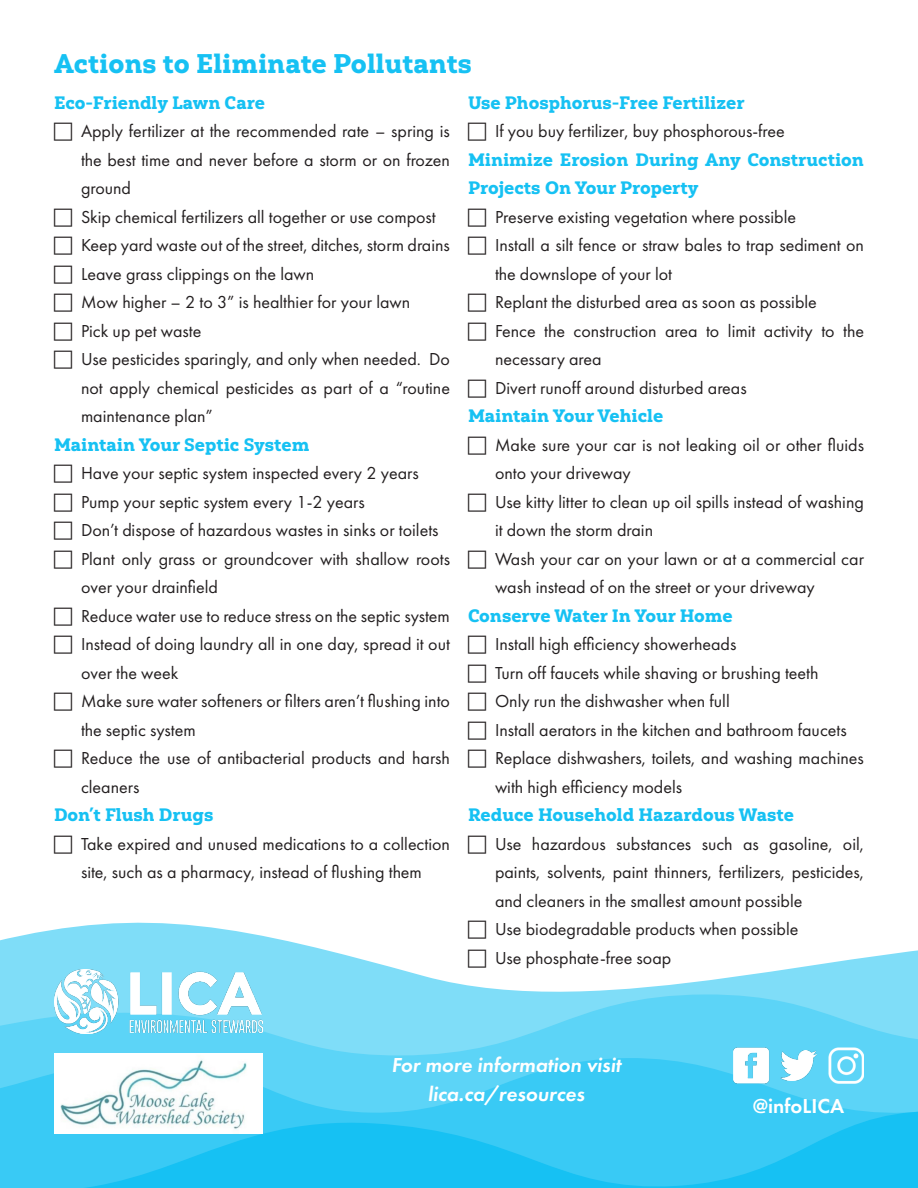
<style>
.page{position:relative;width:918px;height:1188px;background:#fff}
.page>*{position:absolute;margin:0;border:0;box-sizing:border-box;transform-origin:0 0}
.t1{font:27px "Yorkten Slab Nor Bla";color:#16c1f3}
.t2{font:italic 600 21px "Futura PT";color:#fff}
.t3{font:600 21px "Futura PT";color:#fff}
.t4{font:18px/28.5px "Futura PT";color:#231f20}
.t5{font:18px/28.5px "Yorkten Slab Nor Bla";color:#16c1f3}
</style>
<div class="page">
<svg style="left:0;top:922px;width:918px;height:66px"></svg>
<svg style="left:0;top:988px;width:918px;height:57px;background:#71d9f7"></svg>
<svg style="left:0;top:1045px;width:918px;height:63px;background:#52d1f6"></svg>
<svg style="left:0;top:1108px;width:918px;height:80px;background:#29c6f4"></svg>
<img style="left:54px;top:1054px;width:209px;height:80px">
<img style="left:54px;top:969px;width:209px;height:65px">
<img style="left:733px;top:1047px;width:36px;height:36px">
<img style="left:781px;top:1051px;width:36px;height:29px">
<img style="left:828px;top:1047px;width:36px;height:36px">
<svg style="left:468px;top:922px;width:18px;height:17px"></svg>
<svg style="left:468px;top:949px;width:18px;height:19px"></svg>
<p class="t1" style="left:54px;top:47px;width:419px">Actions to Eliminate Pollutants</p>
<p class="t5" style="left:54px;top:88px;width:212px">Eco-Friendly Lawn Care</p>
<p class="t4" style="left:81px;top:117px;width:371px;text-align:justify">Apply fertilizer at the recommended rate – spring is the best time and never before a storm or on frozen ground</p>
<p class="t4" style="left:81px;top:203px;width:356px">Skip chemical fertilizers all together or use compost</p>
<p class="t4" style="left:81px;top:231px;width:370px">Keep yard waste out of the street, ditches, storm drains</p>
<p class="t4" style="left:81px;top:260px;width:235px">Leave grass clippings on the lawn</p>
<p class="t4" style="left:81px;top:288px;width:331px">Mow higher – 2 to 3” is healthier for your lawn</p>
<p class="t4" style="left:81px;top:317px;width:122px">Pick up pet waste</p>
<p class="t4" style="left:81px;top:345px;width:371px;text-align:justify">Use pesticides sparingly, and only when needed. Do not apply chemical pesticides as part of a “routine maintenance plan”</p>
<p class="t5" style="left:54px;top:430px;width:257px">Maintain Your Septic System</p>
<p class="t4" style="left:81px;top:459px;width:339px">Have your septic system inspected every 2 years</p>
<p class="t4" style="left:81px;top:488px;width:285px">Pump your septic system every 1-2 years</p>
<p class="t4" style="left:81px;top:516px;width:359px">Don’t dispose of hazardous wastes in sinks or toilets</p>
<p class="t4" style="left:81px;top:545px;width:371px">Plant only grass or groundcover with shallow roots over your drainfield</p>
<p class="t4" style="left:81px;top:602px;width:370px">Reduce water use to reduce stress on the septic system</p>
<p class="t4" style="left:81px;top:630px;width:370px">Instead of doing laundry all in one day, spread it out over the week</p>
<p class="t4" style="left:81px;top:687px;width:371px">Make sure water softeners or filters aren’t flushing into the septic system</p>
<p class="t4" style="left:81px;top:744px;width:371px">Reduce the use of antibacterial products and harsh cleaners</p>
<p class="t5" style="left:54px;top:801px;width:161px">Don’t Flush Drugs</p>
<p class="t4" style="left:81px;top:830px;width:371px">Take expired and unused medications to a collection site, such as a pharmacy, instead of flushing them</p>
<p class="t5" style="left:468px;top:88px;width:278px">Use Phosphorus-Free Fertilizer</p>
<p class="t4" style="left:495px;top:117px;width:291px">If you buy fertilizer, buy phosphorous-free</p>
<p class="t5" style="left:468px;top:145px;width:398px">Minimize Erosion During Any Construction<br>Projects On Your Property</p>
<p class="t4" style="left:495px;top:203px;width:371px">Preserve existing vegetation where possible<br>Install a silt fence or straw bales to trap sediment on the downslope of your lot<br>Replant the disturbed area as soon as possible<br>Fence the construction area to limit activity to the necessary area<br>Divert runoff around disturbed areas</p>
<p class="t5" style="left:468px;top:402px;width:197px">Maintain Your Vehicle</p>
<p class="t4" style="left:495px;top:431px;width:371px">Make sure your car is not leaking oil or other fluids onto your driveway<br>Use kitty litter to clean up oil spills instead of washing it down the storm drain<br>Wash your car on your lawn or at a commercial car wash instead of on the street or your driveway</p>
<p class="t5" style="left:468px;top:601px;width:266px">Conserve Water In Your Home</p>
<p class="t4" style="left:495px;top:630px;width:370px">Install high efficiency showerheads<br>Turn off faucets while shaving or brushing teeth<br>Only run the dishwasher when full<br>Install aerators in the kitchen and bathroom faucets Replace dishwashers, toilets, and washing machines with high efficiency models</p>
<p class="t5" style="left:468px;top:801px;width:327px">Reduce Household Hazardous Waste</p>
<p class="t4" style="left:495px;top:830px;width:371px">Use hazardous substances such as gasoline, oil, paints, solvents, paint thinners, fertilizers, pesticides, and cleaners in the smallest amount possible<br>Use biodegradable products when possible<br>Use phosphate-free soap</p>
<p class="t2" style="left:391px;top:1052px;width:231px">For more information visit</p>
<p class="t2" style="left:428px;top:1080px;width:158px">lica.ca/resources</p>
<p class="t3" style="left:753px;top:1093px;width:93px">@infoLICA</p>
</div>
